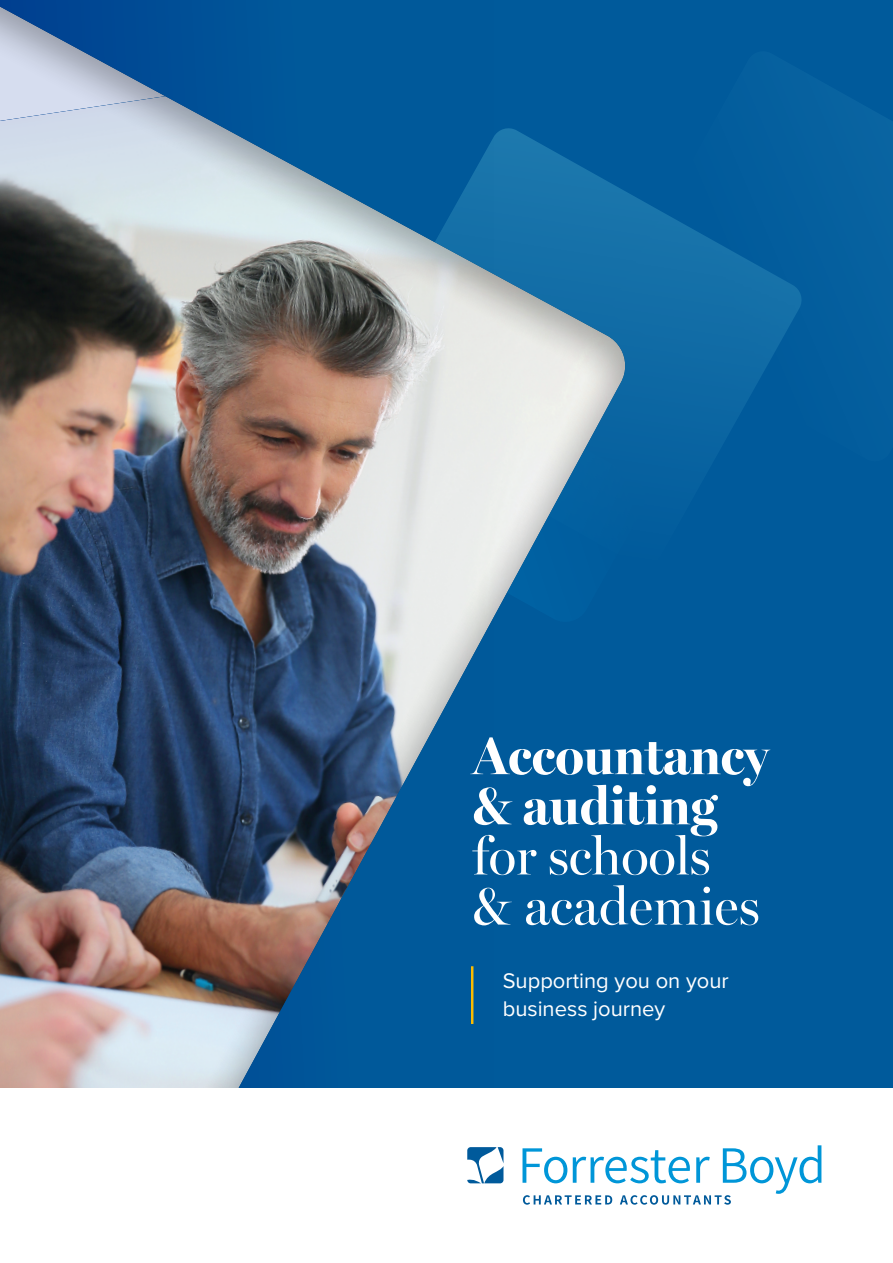
<style>
.page{position:relative;width:893px;height:1263px;background:#fff}
.page>*{position:absolute;margin:0;border:0;box-sizing:border-box;transform-origin:0 0}
.t1{font:700 52.95px/50.1px "Miller Banner";color:#fff}
.t2{font:52.95px/50.1px "Miller Banner";letter-spacing:-.005em;color:#fff}
.t3{font:21.9px/27.9px "Proxima Nova";color:#fff}
</style>
<div class="page">
<div style="left:0;top:0;width:893px;height:1088px;background:#005a9b"></div>
<svg style="left:644px;top:117px;width:249px;height:320px"></svg>
<img style="left:0;top:0;width:644px;height:1088px">
<svg style="left:467px;top:1147px;width:36px;height:36px"></svg>
<svg style="left:522px;top:1145px;width:299px;height:60px"></svg>
<h1 class="t1" style="left:472px;top:730px;width:298px">Accountancy &amp; auditing</h1>
<h1 class="t2" style="left:472px;top:831px;width:289px">for schools &amp; academies</h1>
<p class="t3" style="left:503px;top:966px;width:227px">Supporting you on your business journey</p>
</div>
